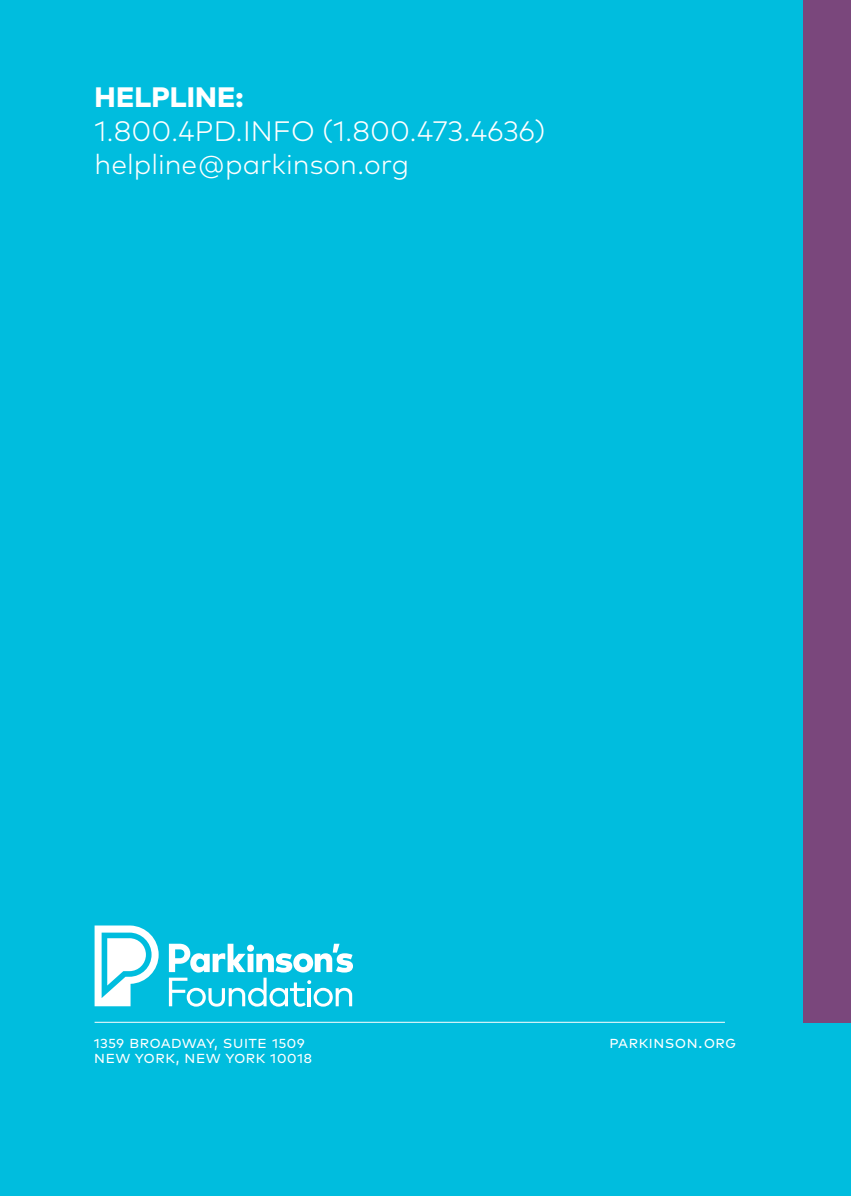
<style>
.page{position:relative;width:851px;height:1197px;background:#fff}
.page>*{position:absolute;margin:0;border:0;box-sizing:border-box;transform-origin:0 0}
.t1{font:300 28.18px "Mark OT";color:#fff}
.t2{font:800 28.18px "Mark OT";letter-spacing:.005em;color:#fff}
.ADDRESS_INFO{font:17.5px/15.8px "Mark OT";letter-spacing:.005em;color:#fff}
</style>
<div class="page">
<div style="left:0;top:0;width:850px;height:1196px;background:#00bdde"></div>
<hr style="left:95px;top:1022px;width:630px;height:1px;background:#fff">
<svg style="left:95px;top:926px;width:64px;height:80px"></svg>
<svg style="left:169px;top:944px;width:184px;height:63px"></svg>
<div style="left:803px;top:0;width:47px;height:1023px;background:#7a477c"></div>
<p class="t2" style="left:95px;top:78px;width:150px">HELPLINE:</p>
<p class="t1" style="left:95px;top:114px;width:452px">1.800.4PD.INFO (1.800.473.4636)</p>
<p class="t1" style="left:95px;top:147px;width:316px">helpline@parkinson.org</p>
<p class="ADDRESS_INFO" style="left:94px;top:1033px;width:220px">1359 Broadway, Suite 1509<br>N ew York, N ew York 10018</p>
<p class="ADDRESS_INFO" style="left:609px;top:1033px;width:129px">parkinson.org</p>
</div>
